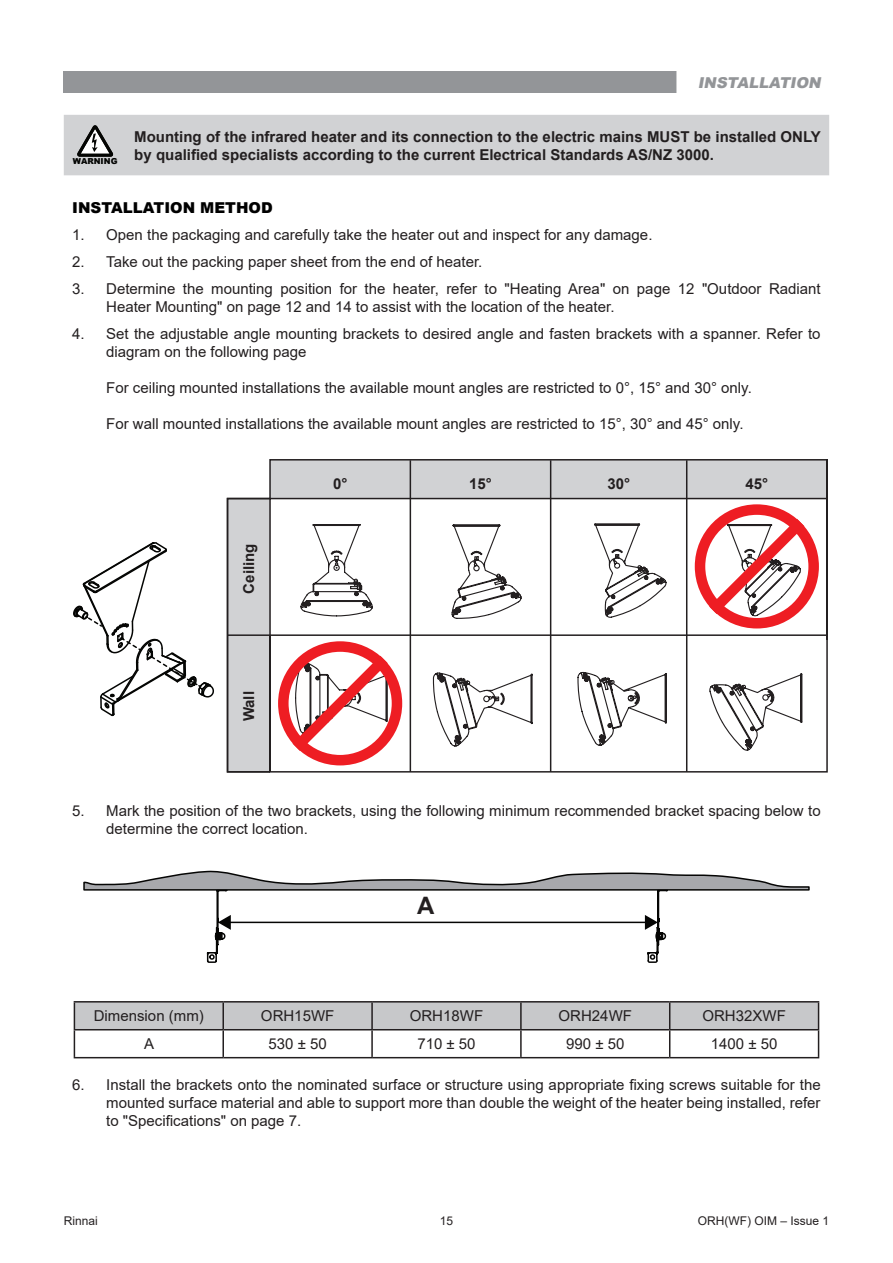
<style>
.page{position:relative;width:893px;height:1263px;background:#fff}
.page>*{position:absolute;margin:0;border:0;box-sizing:border-box;transform-origin:0 0}
.t1{font:700 24px "Arial";color:#231f20}
.t2{font:15px/18px "Arial";color:#231f20}
.t3{font:700 15px/18px "Arial";color:#231f20}
.t4{font:900 15px "Arial";color:#000}
.t5{font:italic 900 15px "Arial";color:#939598}
.t6{font:12px "Arial";color:#231f20}
.t7{font:900 8.25px "Arial";color:#040503}
</style>
<div class="page">
<div style="left:64px;top:115px;width:765px;height:60px;background:#d1d2d4"></div>
<svg style="left:77px;top:125px;width:36px;height:32px"></svg>
<hr style="left:74px;top:1001px;width:149px;height:1px;background:#231f20">
<hr style="left:223px;top:1001px;width:149px;height:1px;background:#231f20">
<hr style="left:372px;top:1001px;width:149px;height:1px;background:#231f20">
<hr style="left:521px;top:1001px;width:149px;height:1px;background:#231f20">
<hr style="left:670px;top:1001px;width:149px;height:1px;background:#231f20">
<svg style="left:74px;top:1002px;width:745px;height:55px"></svg>
<hr style="left:74px;top:1057px;width:149px;height:1px;background:#231f20">
<hr style="left:223px;top:1057px;width:149px;height:1px;background:#231f20">
<hr style="left:372px;top:1057px;width:149px;height:1px;background:#231f20">
<hr style="left:521px;top:1057px;width:149px;height:1px;background:#231f20">
<hr style="left:670px;top:1057px;width:149px;height:1px;background:#231f20">
<svg style="left:73px;top:542px;width:141px;height:175px"></svg>
<svg style="left:226px;top:459px;width:602px;height:314px"></svg>
<svg style="left:83px;top:871px;width:727px;height:92px"></svg>
<div style="left:64px;top:71px;width:765px;height:21px;background:#939598"></div>
<div style="left:676px;top:64px;width:166px;height:36px;background:#fff"></div>
<p class="t5" style="left:698px;top:72px;width:128px">INSTALLATION</p>
<p class="t3" style="left:134px;top:127px;width:688px">Mounting of the infrared heater and its connection to the electric mains MUST be installed ONLY by qualified specialists according to the current Electrical Standards AS/NZ 3000.</p>
<p class="t4" style="left:72px;top:197px;width:202px">INSTALLATION METHOD</p>
<p class="t2" style="left:72px;top:225px;width:582px">1. Open the packaging and carefully take the heater out and inspect for any damage.</p>
<p class="t2" style="left:72px;top:252px;width:412px">2. Take out the packing paper sheet from the end of heater.</p>
<p class="t2" style="left:106px;top:279px;width:716px;text-indent:-34px">3. Determine the mounting position for the heater, refer to "Heating Area" on page 12 "Outdoor Radiant<br>Heater Mounting" on page 12 and 14 to assist with the location of the heater.</p>
<p class="t2" style="left:106px;top:324px;width:716px;text-indent:-34px">4. Set the adjustable angle mounting brackets to desired angle and fasten brackets with a spanner. Refer to diagram on the following page</p>
<p class="t2" style="left:106px;top:378px;width:647px">For ceiling mounted installations the available mount angles are restricted to 0°, 15° and 30° only.</p>
<p class="t2" style="left:106px;top:414px;width:639px">For wall mounted installations the available mount angles are restricted to 15°, 30° and 45° only.</p>
<p class="t7" style="left:73px;top:155px;width:46px">WARNING</p>
<p class="t3" style="left:240px;top:594px;width:52px;rotate:-90deg">Ceiling</p>
<p class="t3" style="left:240px;top:721px;width:32px;rotate:-90deg">Wall</p>
<p class="t3" style="left:333px;top:475px;width:16px">0°</p>
<p class="t3" style="left:469px;top:475px;width:24px">15°</p>
<p class="t3" style="left:607px;top:475px;width:24px">30°</p>
<p class="t3" style="left:745px;top:475px;width:24px">45°</p>
<p class="t2" style="left:106px;top:801px;width:716px;text-indent:-34px">5. Mark the position of the two brackets, using the following minimum recommended bracket spacing below to determine the correct location.</p>
<h1 class="t1" style="left:417px;top:889px;width:19px">A</h1>
<p class="t2" style="left:94px;top:1007px;width:111px">Dimension (mm)</p>
<p class="t2" style="left:261px;top:1007px;width:75px">ORH15WF</p>
<p class="t2" style="left:410px;top:1007px;width:75px">ORH18WF</p>
<p class="t2" style="left:559px;top:1007px;width:75px">ORH24WF</p>
<p class="t2" style="left:702px;top:1007px;width:85px">ORH32XWF</p>
<p class="t2" style="left:144px;top:1035px;width:12px">A</p>
<p class="t2" style="left:269px;top:1035px;width:60px">530 ± 50</p>
<p class="t2" style="left:417px;top:1035px;width:60px">710 ± 50</p>
<p class="t2" style="left:566px;top:1035px;width:60px">990 ± 50</p>
<p class="t2" style="left:711px;top:1035px;width:68px">1400 ± 50</p>
<p class="t2" style="left:106px;top:1075px;width:716px;text-align:justify;text-indent:-34px">6. Install the brackets onto the nominated surface or structure using appropriate fixing screws suitable for the mounted surface material and able to support more than double the weight of the heater being installed, refer to "Specifications" on page 7.</p>
<p class="t6" style="left:64px;top:1212px;width:36px">Rinnai</p>
<p class="t6" style="left:440px;top:1212px;width:15px">15</p>
<p class="t6" style="left:698px;top:1212px;width:133px">ORH(WF) OIM – Issue 1</p>
</div>
